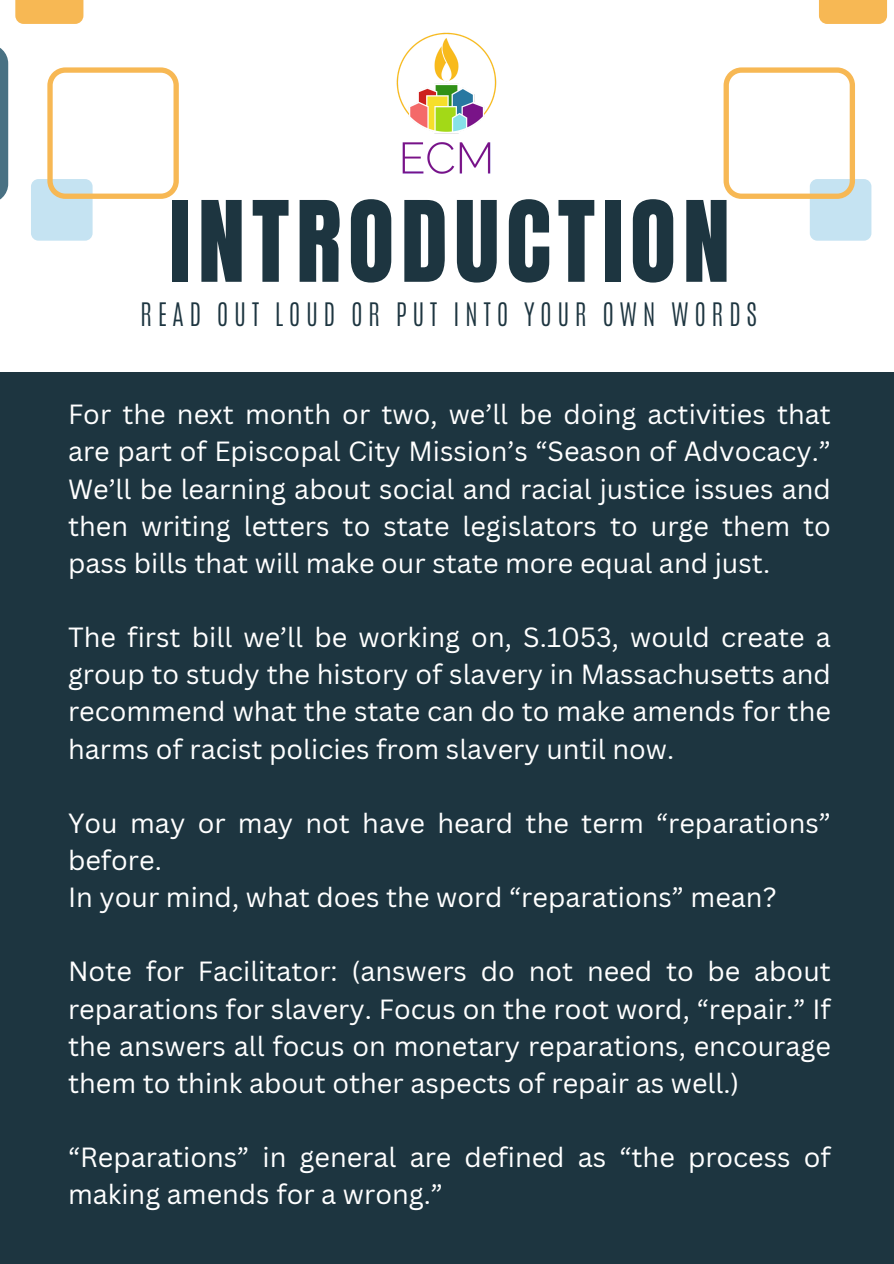
<style>
.page{position:relative;width:894px;height:1264px;background:#fff}
.page>*{position:absolute;margin:0;border:0;box-sizing:border-box;transform-origin:0 0}
.t1{font:95.25px "Anton";letter-spacing:.07em;color:#1d3540}
.t2{font:27px/37.2px "Canva Sans";color:#fff;text-align:justify}
.t3{font:300 27px "Antonio";letter-spacing:.205em;color:#1d3540}
</style>
<div class="page">
<div style="left:0;top:0;width:893px;height:1263px;background:#1d3540"></div>
<div style="left:0;top:0;width:893px;height:372px;background:#fff"></div>
<div style="left:809px;top:179px;width:62px;height:62px;background:#c5e3f2;border-radius:7px"></div>
<div style="left:819px;top:0;width:67px;height:24px;background:#f7b854"></div>
<svg style="left:723px;top:67px;width:131px;height:132px"></svg>
<svg style="left:0;top:48px;width:8px;height:152px"></svg>
<div style="left:31px;top:179px;width:62px;height:62px;background:#c5e3f2;border-radius:7px"></div>
<div style="left:15px;top:0;width:68px;height:24px;background:#f7b854"></div>
<svg style="left:47px;top:67px;width:132px;height:132px"></svg>
<img style="left:396px;top:32px;width:101px;height:142px">
<p class="t1" style="left:170px;top:173px;width:562px">INTRODUCTION</p>
<p class="t3" style="left:140px;top:295px;width:618px">READ OUT LOUD OR PUT INTO YOUR OWN WORDS</p>
<h1 class="t2" style="left:68px;top:395px;width:764px">For the next month or two, we’ll be doing activities that are part of Episcopal City Mission’s “Season of Advocacy.” We’ll be learning about social and racial justice issues and then writing letters to state legislators to urge them to pass bills that will make our state more equal and just.</h1>
<h2 class="t2" style="left:68px;top:618px;width:764px">The first bill we’ll be working on, S.1053, would create a group to study the history of slavery in Massachusetts and recommend what the state can do to make amends for the harms of racist policies from slavery until now.</h2>
<p class="t2" style="left:68px;top:803px;width:764px">You may or may not have heard the term “reparations” before.</p>
<p class="t2" style="left:68px;top:878px;width:709px">In your mind, what does the word “reparations” mean?</p>
<p class="t2" style="left:68px;top:952px;width:764px">Note for Facilitator: (answers do not need to be about reparations for slavery. Focus on the root word, “repair.” If the answers all focus on monetary reparations, encourage them to think about other aspects of repair as well.)</p>
<p class="t2" style="left:68px;top:1137px;width:764px">“Reparations” in general are defined as “the process of making amends for a wrong.”</p>
</div>
